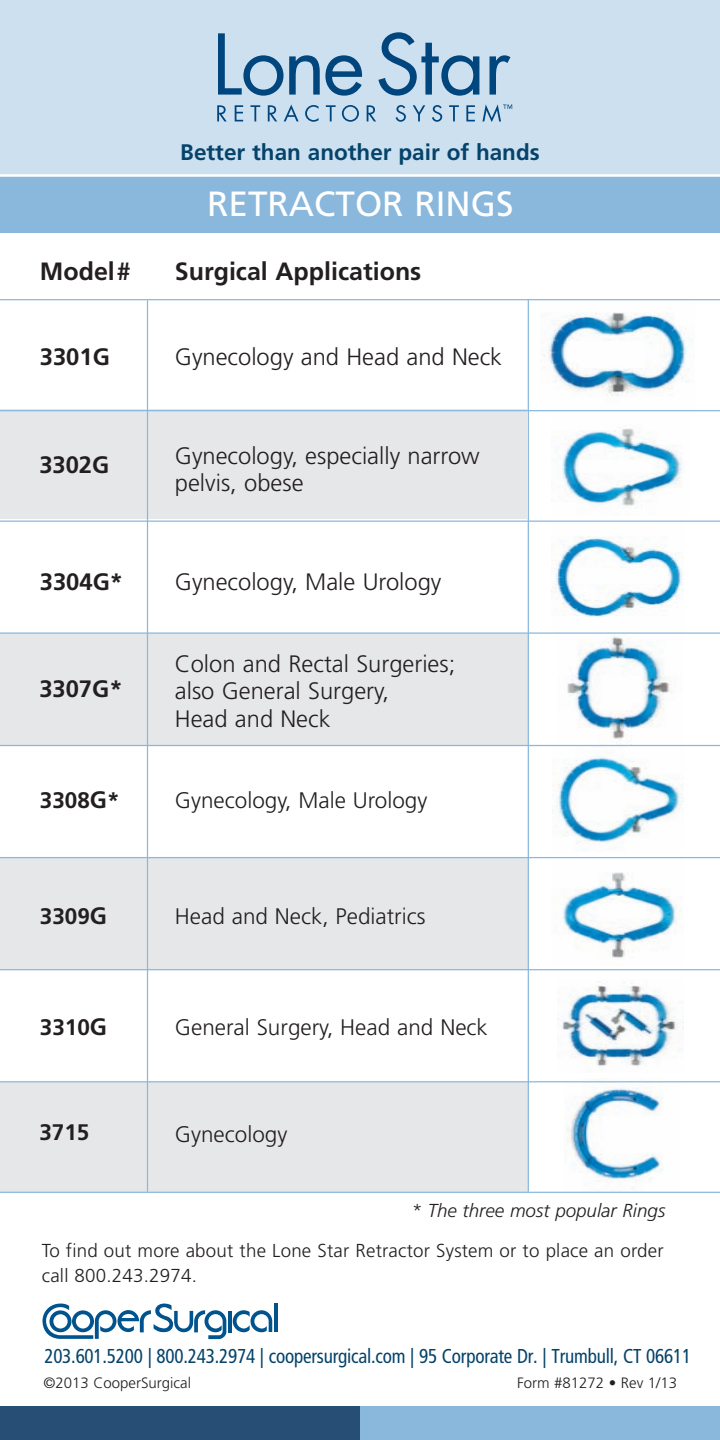
<style>
.page{position:relative;width:720px;height:1440px;background:#fff}
.page>*{position:absolute;margin:0;border:0;box-sizing:border-box;transform-origin:0 0}
.t1{font:35px "Frutiger";color:#fff}
.t2{font:700 25px "Frutiger";color:#231f20}
.t3{font:300 23.75px/27.5px "Frutiger";color:#231f20}
.t4{font:700 23.75px "Frutiger";color:#231f20}
.t5{font:300 22.5px "Frutiger";color:#231f20}
.t6{font:700 22.5px "Frutiger";color:#05436a}
.t7{font:700 22.5px "Frutiger";color:#231f20}
.t8{font:condensed 20px "Frutiger LT Std";letter-spacing:-.01em;color:#05436a;scale:.95 1}
.t9{font:300 18.75px/25px "Frutiger";letter-spacing:.01em;color:#231f20}
.t10{font:italic 300 18.75px "Frutiger";color:#231f20}
.t11{font:300 15px "Frutiger";color:#231f20}
.s1{font-size:23.75px}
</style>
<div class="page">
<div style="left:0;top:0;width:720px;height:226px;background:#cde0f0"></div>
<div style="left:0;top:1082px;width:529px;height:110px;background:#e6e7e9"></div>
<img style="left:565px;top:1082px;width:115px;height:110px">
<hr style="left:0;top:1192px;width:720px;height:1px;background:#8ab8dd">
<div style="left:0;top:409px;width:527px;height:110px;background:#e6e7e9"></div>
<div style="left:0;top:633px;width:528px;height:113px;background:#e6e7e9"></div>
<div style="left:0;top:857px;width:528px;height:113px;background:#e6e7e9"></div>
<img style="left:553px;top:536px;width:130px;height:81px">
<img style="left:558px;top:636px;width:124px;height:109px">
<img style="left:552px;top:756px;width:131px;height:88px">
<img style="left:560px;top:872px;width:121px;height:87px">
<img style="left:557px;top:983px;width:126px;height:83px">
<img style="left:540px;top:300px;width:155px;height:96px">
<img style="left:552px;top:428px;width:130px;height:78px">
<hr style="left:147px;top:300px;width:1px;height:892px;background:#8ab8dd">
<hr style="left:528px;top:299px;width:1px;height:893px;background:#8ab8dd">
<hr style="left:0;top:521px;width:720px;height:1px;background:#8ab8dd">
<hr style="left:0;top:632px;width:720px;height:2px;background:#8ab8dd">
<hr style="left:0;top:745px;width:720px;height:1px;background:#8ab8dd">
<hr style="left:0;top:969px;width:720px;height:1px;background:#8ab8dd">
<hr style="left:0;top:1081px;width:720px;height:1px;background:#8ab8dd">
<hr style="left:0;top:857px;width:720px;height:1px;background:#8ab8dd">
<hr style="left:0;top:410px;width:720px;height:1px;background:#8ab8dd">
<hr style="left:0;top:299px;width:720px;height:1px;background:#8ab8dd">
<hr style="left:228px;top:1311px;width:3px;height:21px;background:#00538d">
<svg style="left:233px;top:1310px;width:39px;height:22px"></svg>
<hr style="left:274px;top:1304px;width:4px;height:28px;background:#00538d">
<svg style="left:42px;top:1303px;width:184px;height:36px"></svg>
<svg style="left:218px;top:33px;width:145px;height:63px"></svg>
<svg style="left:378px;top:32px;width:101px;height:64px"></svg>
<svg style="left:490px;top:55px;width:20px;height:40px"></svg>
<svg style="left:217px;top:105px;width:10px;height:16px"></svg>
<svg style="left:235px;top:105px;width:8px;height:16px"></svg>
<svg style="left:250px;top:105px;width:10px;height:16px"></svg>
<svg style="left:268px;top:105px;width:9px;height:16px"></svg>
<svg style="left:284px;top:105px;width:15px;height:16px"></svg>
<svg style="left:305px;top:105px;width:14px;height:17px"></svg>
<svg style="left:326px;top:105px;width:10px;height:16px"></svg>
<svg style="left:342px;top:105px;width:17px;height:17px"></svg>
<svg style="left:367px;top:105px;width:9px;height:16px"></svg>
<svg style="left:396px;top:105px;width:10px;height:17px"></svg>
<svg style="left:413px;top:105px;width:12px;height:16px"></svg>
<svg style="left:432px;top:105px;width:10px;height:17px"></svg>
<svg style="left:449px;top:105px;width:10px;height:16px"></svg>
<svg style="left:466px;top:105px;width:9px;height:16px"></svg>
<svg style="left:482px;top:104px;width:30px;height:18px"></svg>
<div style="left:0;top:1406px;width:720px;height:34px;background:#274e74"></div>
<div style="left:360px;top:1406px;width:360px;height:34px;background:#8ab8dd"></div>
<div style="left:0;top:176px;width:720px;height:56px;background:#8ab8dd"></div>
<hr style="left:0;top:174px;width:720px;height:3px;background:#fff">
<p class="t6" style="left:180px;top:143px;width:361px">Better than another pair of hands</p>
<h1 class="t1" style="left:207px;top:190px;width:308px">RETRACTOR RINGS</h1>
<p class="t2" style="left:40px;top:262px;width:92px">Model#</p>
<p class="t2" style="left:175px;top:262px;width:248px">Surgical Applications</p>
<p class="t4" style="left:40px;top:347px;width:71px">3301G</p>
<p class="t3" style="left:175px;top:345px;width:329px">Gynecology and Head and Neck</p>
<p class="t4" style="left:39px;top:455px;width:71px">3302G</p>
<p class="t3" style="left:175px;top:443px;width:306px">Gynecology, especially narrow pelvis, obese</p>
<p class="t4" style="left:40px;top:572px;width:85px">3304G*</p>
<p class="t3" style="left:175px;top:569px;width:268px">Gynecology, Male Urology</p>
<p class="t4" style="left:39px;top:679px;width:85px">3307G*</p>
<p class="t3" style="left:175px;top:652px;width:282px">Colon and Rectal Surgeries; also General Surgery,<br>Head and Neck</p>
<p class="t7" style="left:40px;top:791px;width:81px">3308<span class="s1">G</span>*</p>
<p class="t5" style="left:175px;top:791px;width:254px">Gynecology, Male Urology</p>
<p class="t7" style="left:40px;top:907px;width:69px">3309<span class="s1">G</span></p>
<p class="t5" style="left:175px;top:907px;width:252px">Head and Neck, Pediatrics</p>
<p class="t7" style="left:40px;top:1018px;width:69px">3310<span class="s1">G</span></p>
<p class="t5" style="left:175px;top:1018px;width:314px">General Surgery, Head and Neck</p>
<p class="t7" style="left:39px;top:1124px;width:52px">3715</p>
<p class="t5" style="left:175px;top:1125px;width:114px">Gynecology</p>
<p class="t10" style="left:412px;top:1202px;width:255px">* The three most popular Rings</p>
<p class="t9" style="left:42px;top:1239px;width:623px">To find out more about the Lone Star Retractor System or to place an order call 800.243.2974.</p>
<p class="t8" style="left:44px;top:1348px;width:682px">203.601.5200 | 800.243.2974 | coopersurgical.com | 95 Corporate Dr. | Trumbull, CT 06611</p>
<p class="t11" style="left:44px;top:1377px;width:149px">©2013 CooperSurgical</p>
<p class="t11" style="left:517px;top:1377px;width:162px">Form #81272 • Rev 1/13</p>
</div>
